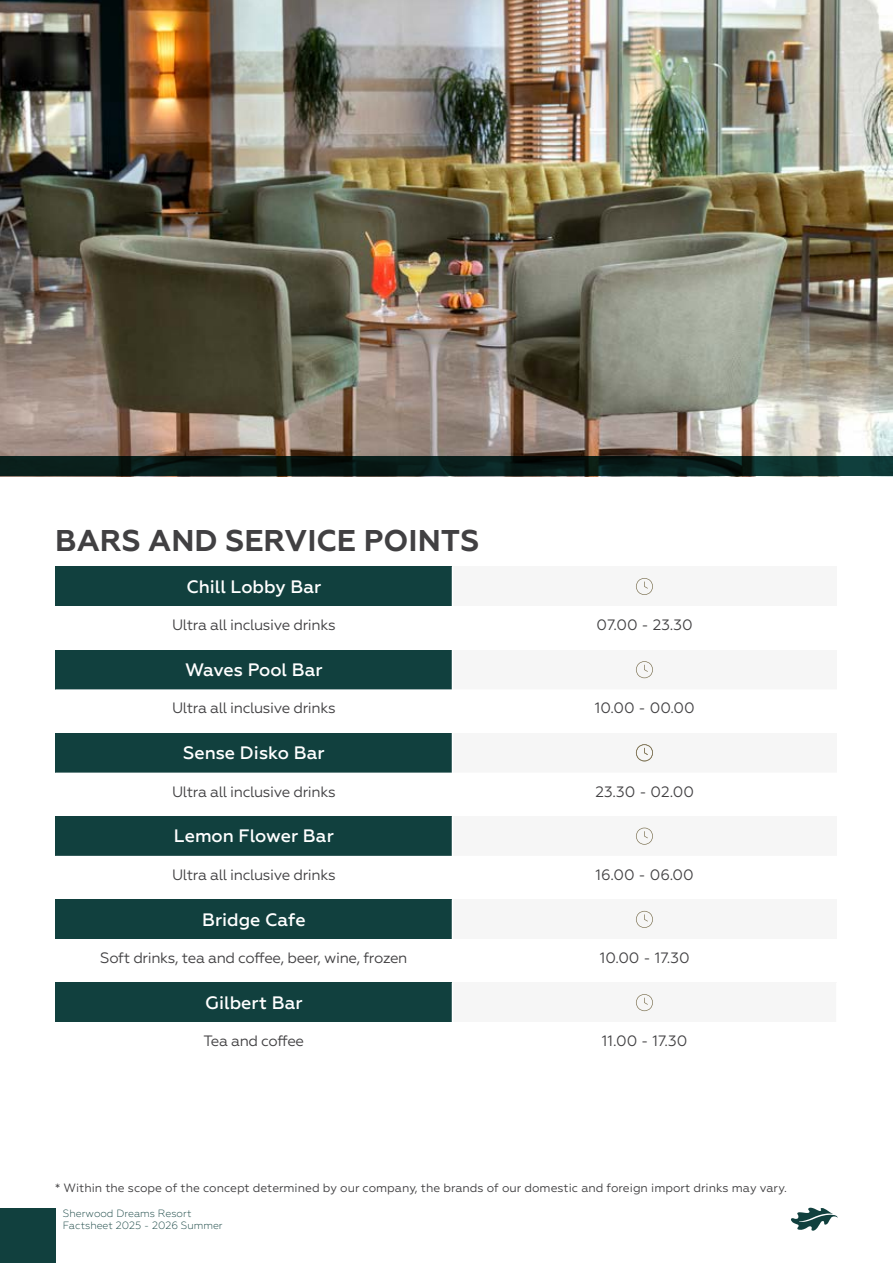
<style>
.page{position:relative;width:893px;height:1263px;background:#fff}
.page>*{position:absolute;margin:0;border:0;box-sizing:border-box;transform-origin:0 0}
.t1{font:700 30px "Geometria";color:#414042}
.t2{font:500 18px "Geometria";color:#fff}
.t3{font:15px "Geometria";letter-spacing:-.025em;color:#414042}
.t4{font:12px "Geometria";color:#414042}
.t5{font:300 10.5px/12.6px "Geometria";color:#11403e}
</style>
<div class="page">
<img style="left:0;top:0;width:893px;height:456px">
<div style="left:55px;top:650px;width:397px;height:39px;background:#11403e"></div>
<div style="left:452px;top:650px;width:385px;height:39px;background:#f6f6f6"></div>
<svg style="left:55px;top:689px;width:397px;height:1px"></svg>
<hr style="left:452px;top:650px;width:1px;height:39px;background:#fff">
<svg style="left:636px;top:661px;width:17px;height:17px"></svg>
<div style="left:55px;top:566px;width:397px;height:40px;background:#11403e"></div>
<div style="left:452px;top:566px;width:385px;height:40px;background:#f6f6f6"></div>
<hr style="left:452px;top:566px;width:1px;height:40px;background:#fff">
<svg style="left:636px;top:578px;width:17px;height:17px"></svg>
<div style="left:55px;top:733px;width:397px;height:40px;background:#11403e"></div>
<div style="left:452px;top:733px;width:385px;height:40px;background:#f6f6f6"></div>
<hr style="left:452px;top:733px;width:1px;height:40px;background:#fff">
<svg style="left:636px;top:744px;width:17px;height:17px"></svg>
<div style="left:55px;top:816px;width:397px;height:40px;background:#11403e"></div>
<div style="left:452px;top:816px;width:385px;height:40px;background:#f6f6f6"></div>
<hr style="left:452px;top:816px;width:1px;height:40px;background:#fff">
<svg style="left:636px;top:828px;width:17px;height:17px"></svg>
<div style="left:55px;top:983px;width:397px;height:39px;background:#11403e"></div>
<div style="left:452px;top:983px;width:385px;height:39px;background:#f6f6f6"></div>
<hr style="left:836px;top:983px;width:2px;height:39px;background:#fff">
<hr style="left:452px;top:983px;width:1px;height:39px;background:#fff">
<svg style="left:636px;top:994px;width:17px;height:17px"></svg>
<div style="left:55px;top:899px;width:397px;height:40px;background:#11403e"></div>
<div style="left:452px;top:899px;width:385px;height:40px;background:#f6f6f6"></div>
<hr style="left:452px;top:899px;width:1px;height:40px;background:#fff">
<svg style="left:636px;top:911px;width:17px;height:17px"></svg>
<svg style="left:0;top:456px;width:893px;height:20px;background:#081f1c"></svg>
<div style="left:0;top:1208px;width:55px;height:55px;background:#11403e"></div>
<svg style="left:791px;top:1207px;width:47px;height:24px"></svg>
<hr style="left:892px;top:1208px;width:1px;height:55px;background:#11403e">
<h1 class="t1" style="left:55px;top:522px;width:425px">BARS AND SERVICE POINTS</h1>
<p class="t2" style="left:186px;top:576px;width:136px">Chill Lobby Bar</p>
<p class="t3" style="left:172px;top:616px;width:165px">Ultra all inclusive drinks</p>
<p class="t3" style="left:597px;top:616px;width:98px">07.00 - 23.30</p>
<p class="t2" style="left:185px;top:659px;width:139px">Waves Pool Bar</p>
<p class="t3" style="left:172px;top:699px;width:165px">Ultra all inclusive drinks</p>
<p class="t3" style="left:595px;top:699px;width:101px">10.00 - 00.00</p>
<p class="t2" style="left:183px;top:742px;width:143px">Sense Disko Bar</p>
<p class="t3" style="left:172px;top:783px;width:165px">Ultra all inclusive drinks</p>
<p class="t3" style="left:595px;top:783px;width:100px">23.30 - 02.00</p>
<p class="t2" style="left:174px;top:825px;width:161px">Lemon Flower Bar</p>
<p class="t3" style="left:172px;top:866px;width:165px">Ultra all inclusive drinks</p>
<p class="t3" style="left:596px;top:866px;width:100px">16.00 - 06.00</p>
<p class="t2" style="left:202px;top:909px;width:105px">Bridge Cafe</p>
<p class="t3" style="left:100px;top:949px;width:309px">Soft drinks, tea and coffee, beer, wine, frozen</p>
<p class="t3" style="left:600px;top:949px;width:91px">10.00 - 17.30</p>
<p class="t2" style="left:205px;top:992px;width:99px">Gilbert Bar</p>
<p class="t3" style="left:204px;top:1032px;width:102px">Tea and coffee</p>
<p class="t3" style="left:602px;top:1032px;width:87px">11.00 - 17.30</p>
<p class="t4" style="left:55px;top:1181px;width:733px">* Within the scope of the concept determined by our company, the brands of our domestic and foreign import drinks may vary.</p>
<p class="t5" style="left:63px;top:1206px;width:161px">Sherwood Dreams Resort<br>Factsheet 2025 - 2026 Summer</p>
</div>
